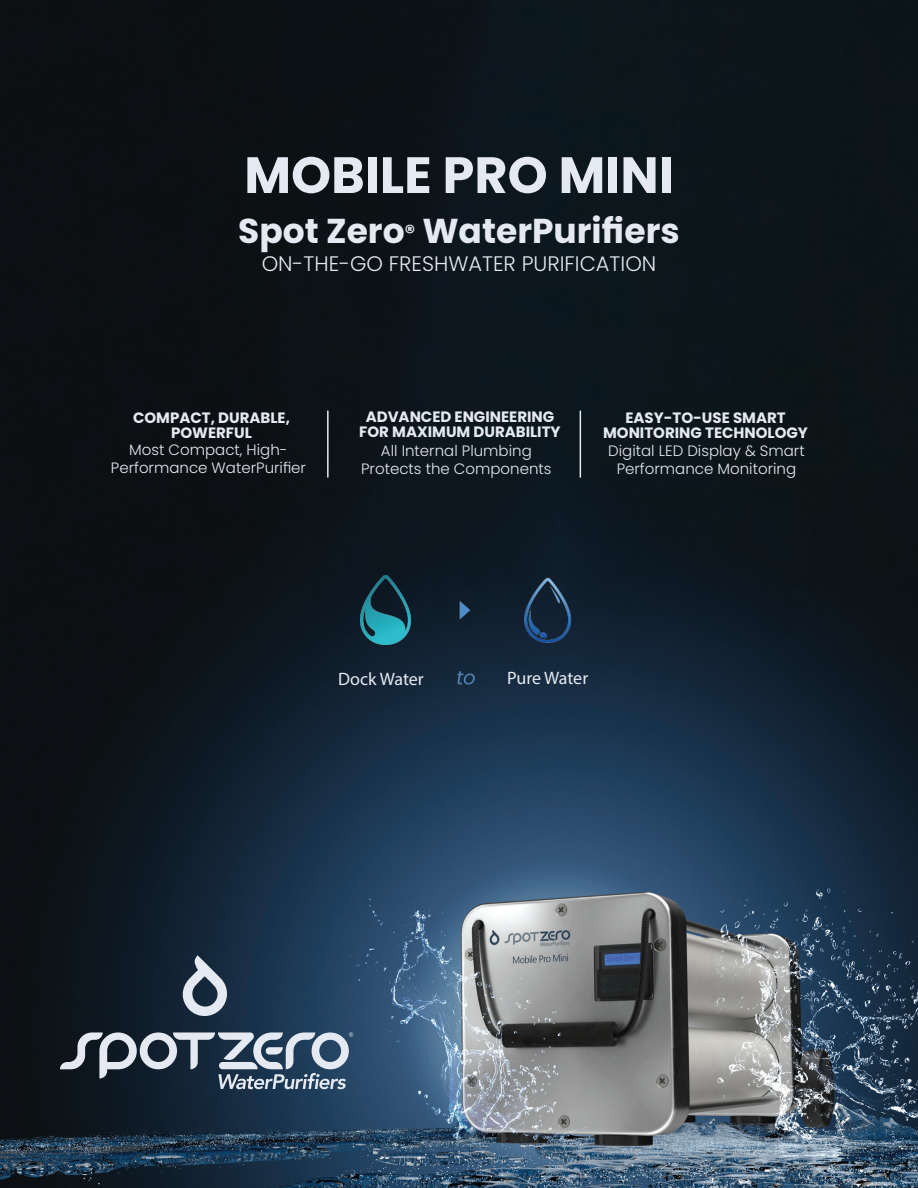
<style>
.page{position:relative;width:918px;height:1188px;background:#fff}
.page>*{position:absolute;margin:0;border:0;box-sizing:border-box;transform-origin:0 0}
.t1{font:700 51px "Poppins";color:#e5e9f1}
.t2{font:700 34.5px "Poppins";color:#e5e9f1}
.t3{font:300 21px "Poppins";color:#e5e9f1}
.t4{font:18px "Myriad Pro";letter-spacing:-.005em;color:#e5e9f1}
.t5{font:300 15px/18px "Poppins";color:#e5e9f1;text-align:center}
.t6{font:700 15px/15px "Poppins";color:#e5e9f1;text-align:center}
.s1{font-size:20.1px}
</style>
<div class="page">
<img style="left:0;top:0;width:918px;height:1188px">
<svg style="left:180px;top:955px;width:49px;height:63px;background:#647180"></svg>
<svg style="left:60px;top:1032px;width:293px;height:57px;background:#5b6978"></svg>
<hr style="left:580px;top:411px;width:1px;height:67px;background:#e5e9f1">
<hr style="left:327px;top:411px;width:2px;height:67px;background:#e5e9f1">
<img style="left:523px;top:578px;width:50px;height:72px">
<img style="left:458px;top:598px;width:15px;height:23px">
<img style="left:360px;top:576px;width:50px;height:68px">
<img style="left:456px;top:671px;width:20px;height:15px">
<h1 class="t1" style="left:244px;top:146px;width:431px">MOBILE PRO MINI</h1>
<h2 class="t2" style="left:238px;top:211px;width:443px">Spot Zero<span class="s1">®</span> WaterPurifiers</h2>
<h3 class="t3" style="left:262px;top:252px;width:396px">ON-THE-GO FRESHWATER PURIFICATION</h3>
<p class="t6" style="left:133px;top:410px;width:158px">COMPACT, DURABLE,<br>POWERFUL</p>
<p class="t5" style="left:111px;top:440px;width:197px">Most Compact, High-<br>Performance WaterPurifier</p>
<p class="t6" style="left:359px;top:409px;width:203px">ADVANCED ENGINEERING<br>FOR MAXIMUM DURABILITY</p>
<p class="t6" style="left:603px;top:410px;width:206px">EASY-TO-USE SMART<br>MONITORING TECHNOLOGY</p>
<p class="t5" style="left:608px;top:442px;width:198px">Digital LED Display &amp; Smart<br>Performance Monitoring</p>
<p class="t5" style="left:361px;top:442px;width:192px">All Internal Plumbing<br>Protects the Components</p>
<p class="t4" style="left:338px;top:667px;width:87px">Dock Water</p>
<p class="t4" style="left:507px;top:667px;width:83px">Pure Water</p>
</div>
